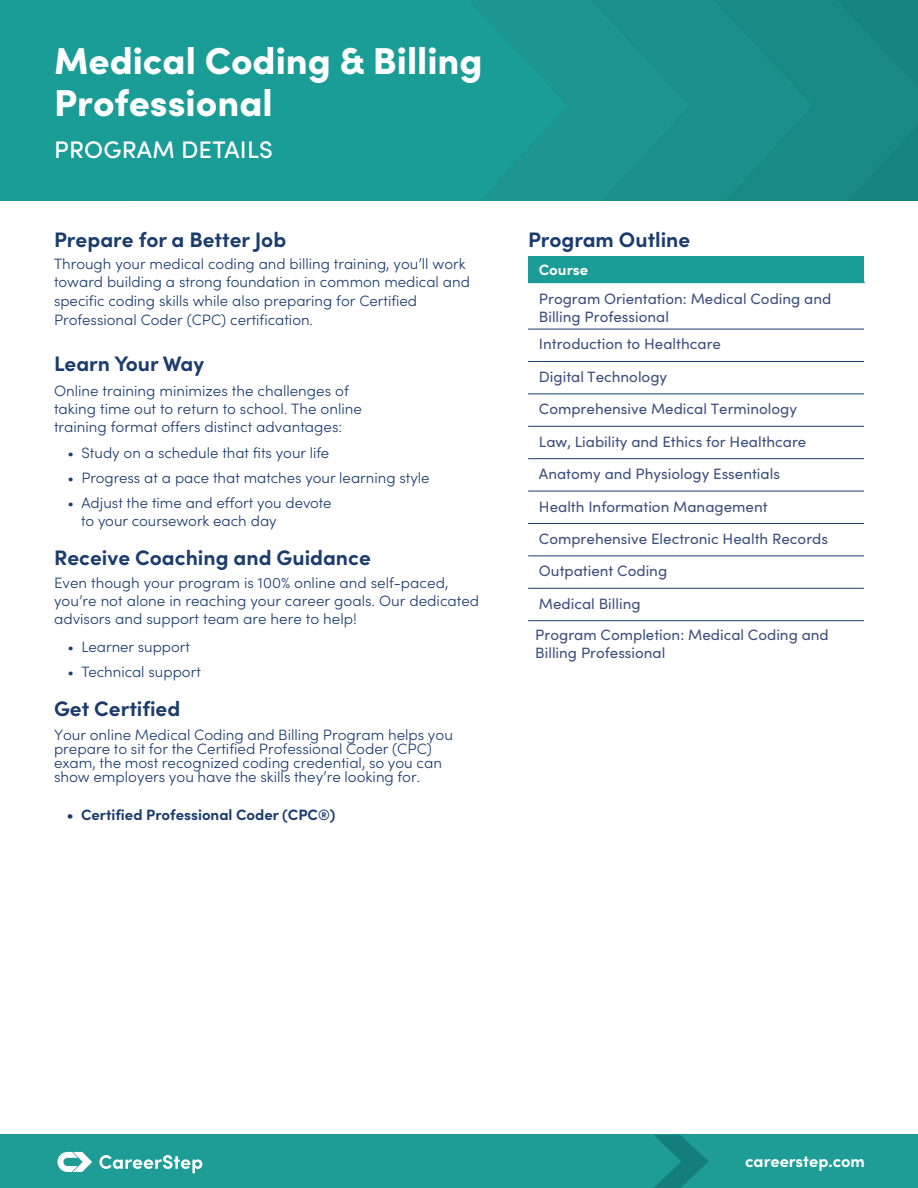
<style>
.page{position:relative;width:918px;height:1188px;background:#fff}
.page>*{position:absolute;margin:0;border:0;box-sizing:border-box;transform-origin:0 0}
.t1{font:900 37.5px/42px "Sofia Pro";color:#fff}
.t2{font:500 24px "Sofia Pro";letter-spacing:.01em;color:#fff}
.t3{font:700 21px "Sofia Pro";color:#1c3c6e}
.t4{font:700 16.5px "Sofia Pro";letter-spacing:-.005em;color:#fff}
.t5{font:300 15px/18px "Sofia Pro";color:#1c3c6e}
.t6{font:15px/32.2px "Sofia Pro";color:#3d4f7c}
.t7{font:700 15px "Sofia Pro";color:#1c3c6e}
.t8{font:700 15px "Sofia Pro";color:#fff}
</style>
<div class="page">
<div style="left:812px;top:0;width:106px;height:201px;background:#198984"></div>
<div style="left:689px;top:0;width:123px;height:201px;background:#1b908a"></div>
<div style="left:567px;top:0;width:122px;height:201px;background:#1d9590"></div>
<div style="left:0;top:0;width:567px;height:201px;background:#1a9c97"></div>
<div style="left:528px;top:256px;width:336px;height:26px;background:#1a9c97"></div>
<hr style="left:528px;top:329px;width:336px;height:1px;background:#1c3c6e">
<hr style="left:528px;top:361px;width:336px;height:1px;background:#1c3c6e">
<hr style="left:528px;top:394px;width:336px;height:1px;background:#1c3c6e">
<hr style="left:528px;top:426px;width:336px;height:1px;background:#1c3c6e">
<hr style="left:528px;top:458px;width:336px;height:1px;background:#1c3c6e">
<hr style="left:528px;top:491px;width:336px;height:1px;background:#1c3c6e">
<hr style="left:528px;top:523px;width:336px;height:1px;background:#1c3c6e">
<hr style="left:528px;top:556px;width:336px;height:1px;background:#1c3c6e">
<hr style="left:528px;top:588px;width:336px;height:1px;background:#1c3c6e">
<hr style="left:528px;top:620px;width:336px;height:1px;background:#1c3c6e">
<hr style="left:528px;top:282px;width:337px;height:1px;background:#1a9c97">
<div style="left:0;top:1135px;width:918px;height:53px;background:#1e9c96"></div>
<svg style="left:654px;top:1135px;width:55px;height:53px"></svg>
<svg style="left:57px;top:1152px;width:35px;height:20px"></svg>
<svg style="left:99px;top:1155px;width:103px;height:18px"></svg>
<h1 class="t1" style="left:54px;top:36px;width:430px">Medical Coding &amp; Billing<br>Professional</h1>
<h2 class="t2" style="left:54px;top:132px;width:220px">PROGRAM DETAILS</h2>
<h3 class="t3" style="left:54px;top:223px;width:234px">Prepare for a Better Job</h3>
<p class="t5" style="left:54px;top:254px;width:417px;line-height:18.8px">Through your medical coding and billing training, you’ll work toward building a strong foundation in common medical and specific coding skills while also preparing for Certified Professional Coder (CPC) certification.</p>
<h3 class="t3" style="left:54px;top:347px;width:152px">Learn Your Way</h3>
<p class="t5" style="left:54px;top:381px;width:309px">Online training minimizes the challenges of taking time out to return to school. The online training format offers distinct advantages:</p>
<p class="t5" style="left:68px;top:443px;width:263px">• Study on a schedule that fits your life</p>
<p class="t5" style="left:68px;top:468px;width:364px">• Progress at a pace that matches your learning style</p>
<p class="t5" style="left:81px;top:493px;width:252px;text-indent:-14px">• Adjust the time and effort you devote to your coursework each day</p>
<h3 class="t3" style="left:54px;top:541px;width:318px">Receive Coaching and Guidance</h3>
<p class="t5" style="left:54px;top:574px;width:427px">Even though your program is 100% online and self-paced, you’re not alone in reaching your career goals. Our dedicated advisors and support team are here to help!</p>
<p class="t5" style="left:68px;top:637px;width:124px">• Learner support</p>
<p class="t5" style="left:68px;top:662px;width:135px">• Technical support</p>
<h3 class="t3" style="left:54px;top:693px;width:128px">Get Certified</h3>
<p class="t5" style="left:54px;top:727px;width:400px;line-height:14.2px">Your online Medical Coding and Billing Program helps you prepare to sit for the Certified Professional Coder (CPC) exam, the most recognized coding credential, so you can show employers you have the skills they’re looking for.</p>
<p class="t7" style="left:67px;top:803px;width:270px">• Certified Professional Coder (CPC®)</p>
<h3 class="t3" style="left:528px;top:223px;width:164px">Program Outline</h3>
<p class="t8" style="left:539px;top:258px;width:51px">Course</p>
<p class="t6" style="left:539px;top:289px;width:294px;line-height:18px">Program Orientation: Medical Coding and<br>Billing Professional</p>
<p class="t6" style="left:539px;top:327px;width:184px">Introduction to Healthcare</p>
<p class="t6" style="left:535px;top:361px;width:295px">Digital Technology<br>Comprehensive Medical Terminology<br>Law, Liability and Ethics for Healthcare<br>Anatomy and Physiology Essentials<br>Health Information Management<br>Comprehensive Electronic Health Records<br>Outpatient Coding<br>Medical Billing<br>Program Completion: Medical Coding and</p>
<p class="t6" style="left:535px;top:637px;width:132px">Billing Professional</p>
<p class="t4" style="left:745px;top:1148px;width:121px">careerstep.com</p>
</div>
